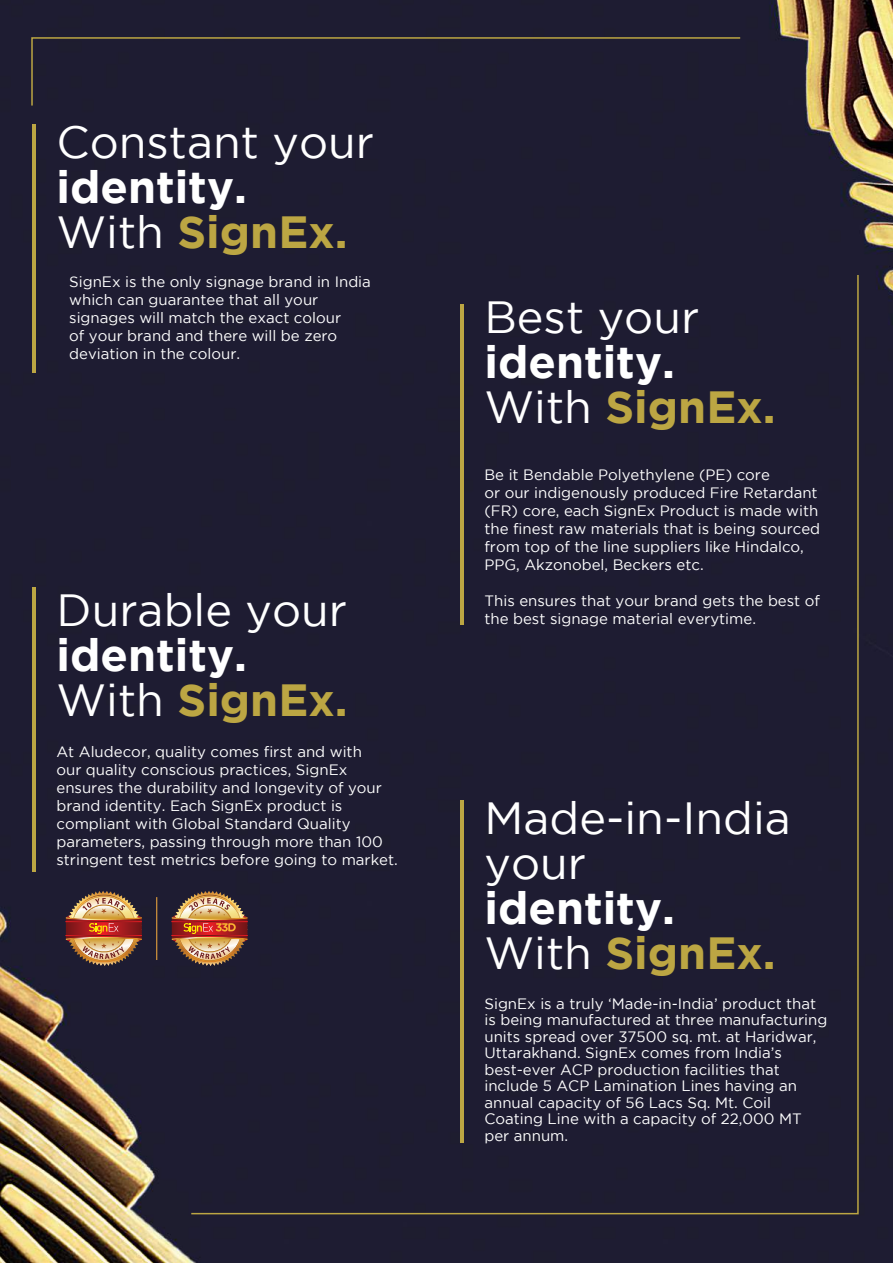
<style>
.page{position:relative;width:893px;height:1263px;background:#fff}
.page>*{position:absolute;margin:0;border:0;box-sizing:border-box;transform-origin:0 0}
.t1{font:700 45px/45px "Gotham";color:#fff}
.t2{font:45px/45px "Gotham";color:#fff}
.t3{font:15px/18px "Gotham";color:#fff}
.s1{font-weight:400}
.s2{color:#bca643}
</style>
<div class="page">
<img style="left:0;top:0;width:893px;height:1263px">
<hr style="left:32px;top:124px;width:4px;height:249px;background:#bca643">
<hr style="left:32px;top:587px;width:4px;height:285px;background:#bca643">
<svg style="left:171px;top:890px;width:19px;height:77px"></svg>
<img style="left:65px;top:890px;width:77px;height:77px">
<hr style="left:156px;top:897px;width:1px;height:63px;background:#fbaf3f">
<div style="left:31px;top:36px;width:711px;height:71px;background:#1e1c32"></div>
<div style="left:190px;top:273px;width:669px;height:942px;background:#1e1c32"></div>
<h1 class="t2" style="left:56px;top:123px;width:319px">Constant your</h1>
<h1 class="t1" style="left:56px;top:168px;width:293px">identity.<br><span class="s1">With</span> <span class="s2">SignEx.</span></h1>
<p class="t3" style="left:69px;top:273px;width:303px">SignEx is the only signage brand in India which can guarantee that all your signages will match the exact colour<br>of your brand and there will be zero deviation in the colour.</p>
<h1 class="t2" style="left:56px;top:590px;width:292px">Durable your</h1>
<h1 class="t1" style="left:56px;top:635px;width:293px">identity.<br><span class="s1">With</span> <span class="s2">SignEx.</span></h1>
<p class="t3" style="left:56px;top:744px;width:343px">At Aludecor, quality comes first and with<br>our quality conscious practices, SignEx ensures the durability and longevity of your brand identity. Each SignEx product is compliant with Global Standard Quality parameters, passing through more than 100 stringent test metrics before going to market.</p>
<h1 class="t2" style="left:484px;top:298px;width:216px">Best your</h1>
<h1 class="t1" style="left:484px;top:343px;width:293px">identity.<br><span class="s1">With</span> <span class="s2">SignEx.</span></h1>
<p class="t3" style="left:484px;top:467px;width:337px">Be it Bendable Polyethylene (PE) core<br>or our indigenously produced Fire Retardant (FR) core, each SignEx Product is made with the finest raw materials that is being sourced from top of the line suppliers like Hindalco, PPG, Akzonobel, Beckers etc.</p>
<p class="t3" style="left:484px;top:593px;width:337px">This ensures that your brand gets the best of the best signage material everytime.</p>
<h1 class="t2" style="left:484px;top:798px;width:308px">Made-in-India your</h1>
<h1 class="t1" style="left:484px;top:889px;width:293px">identity.<br><span class="s1">With</span> <span class="s2">SignEx.</span></h1>
<p class="t3" style="left:484px;top:996px;width:344px;line-height:16.5px">SignEx is a truly ëMade-in-Indiaí product that is being manufactured at three manufacturing units spread over 37500 sq. mt. at Haridwar, Uttarakhand. SignEx comes from Indiaís best-ever ACP production facilities that include 5 ACP Lamination Lines having an annual capacity of 56 Lacs Sq. Mt. Coil Coating Line with a capacity of 22,000 MT per annum.</p>
</div>
